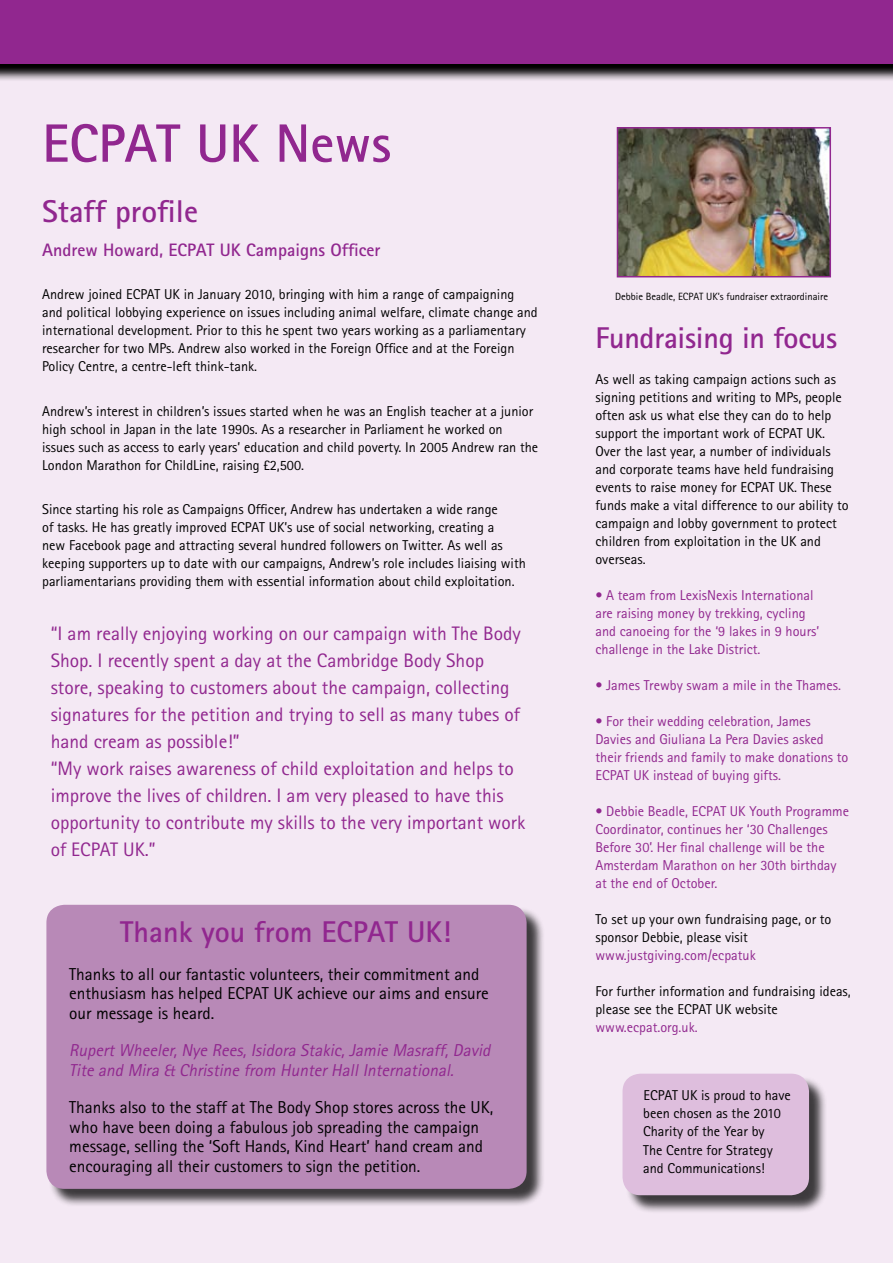
<style>
.page{position:relative;width:893px;height:1263px;background:#fff}
.page>*{position:absolute;margin:0;border:0;box-sizing:border-box;transform-origin:0 0}
.t1{font:700 54px "Rotis Sans Serif";color:#91278f}
.t2{font:700 31.5px "Rotis Sans Serif";color:#91278f}
.t3{font:700 30px "Rotis Sans Serif";letter-spacing:-.01em;color:#91278f}
.t4{font:19.5px/27px "Rotis Sans Serif";color:#91278f}
.t5{font:700 18px "Rotis Sans Serif";color:#91278f}
.t6{font:17.25px/19.5px "Rotis Sans Serif";color:#000}
.t7{font:italic 17.25px/19.5px "Rotis Sans Serif";color:#91278f}
.t8{font:14.25px/18px "Rotis Sans Serif";color:#000}
.t9{font:14.25px/18px "Rotis Sans Serif";color:#91278f}
.t10{font:10.5px "Rotis Sans Serif";color:#000}
</style>
<div class="page">
<div style="left:0;top:61px;width:892px;height:1201px;background:#f4e9f4"></div>
<svg style="left:0;top:63px;width:892px;height:17px;background:#5e545e"></svg>
<div style="left:0;top:0;width:892px;height:63px;background:#91278f"></div>
<div style="left:49px;top:906px;width:496px;height:301px;background:#000;opacity:.75"></div>
<div style="left:46px;top:904px;width:480px;height:284px;background:#b889b7;border-radius:18px"></div>
<div style="left:624px;top:1075px;width:203px;height:138px;background:#000;opacity:.75"></div>
<div style="left:622px;top:1073px;width:186px;height:121px;background:#debedd;border-radius:18px"></div>
<img style="left:619px;top:130px;width:208px;height:144px">
<div style="left:616px;top:127px;width:214px;height:150px;border:2px solid #91278f"></div>
<h1 class="t1" style="left:42px;top:109px;width:350px">ECPAT UK News</h1>
<h2 class="t2" style="left:42px;top:191px;width:157px">Staff profile</h2>
<p class="t5" style="left:42px;top:239px;width:339px">Andrew Howard, ECPAT UK Campaigns Officer</p>
<p class="t8" style="left:42px;top:285px;width:497px">Andrew joined ECPAT UK in January 2010, bringing with him a range of campaigning and political lobbying experience on issues including animal welfare, climate change and international development. Prior to this he spent two years working as a parliamentary researcher for two MPs. Andrew also worked in the Foreign Office and at the Foreign Policy Centre, a centre-left think-tank.</p>
<p class="t8" style="left:42px;top:401px;width:497px">Andrew’s interest in children’s issues started when he was an English teacher at a junior high school in Japan in the late 1990s. As a researcher in Parliament he worked on issues such as access to early years’ education and child poverty. In 2005 Andrew ran the London Marathon for ChildLine, raising £2,500.</p>
<p class="t8" style="left:42px;top:500px;width:485px">Since starting his role as Campaigns Officer, Andrew has undertaken a wide range<br>of tasks. He has greatly improved ECPAT UK’s use of social networking, creating a<br>new Facebook page and attracting several hundred followers on Twitter. As well as keeping supporters up to date with our campaigns, Andrew’s role includes liaising with parliamentarians providing them with essential information about child exploitation.</p>
<p class="t4" style="left:51px;top:619px;width:476px">“I am really enjoying working on our campaign with The Body Shop. I recently spent a day at the Cambridge Body Shop store, speaking to customers about the campaign, collecting signatures for the petition and trying to sell as many tubes of hand cream as possible!”<br>“My work raises awareness of child exploitation and helps to improve the lives of children. I am very pleased to have this opportunity to contribute my skills to the very important work of ECPAT UK.”</p>
<h3 class="t3" style="left:120px;top:912px;width:332px">Thank you from ECPAT UK!</h3>
<p class="t6" style="left:69px;top:963px;width:421px">Thanks to all our fantastic volunteers, their commitment and enthusiasm has helped ECPAT UK achieve our aims and ensure our message is heard.</p>
<p class="t7" style="left:69px;top:1040px;width:426px">RupertWheeler,Nye Rees,Isidora Stakic,Jamie Masraff,David<br>Tite and Mira &amp; Christine from HunterHallInternational.</p>
<p class="t6" style="left:69px;top:1097px;width:425px">Thanks also to the staff at The Body Shop stores across the UK, who have been doing a fabulous job spreading the campaign message, selling the ‘Soft Hands, Kind Heart’ hand cream and encouraging all their customers to sign the petition.</p>
<p class="t10" style="left:614px;top:290px;width:214px">Debbie Beadle, ECPAT UK’s fundraiser extraordinaire</p>
<h3 class="t3" style="left:595px;top:318px;width:243px">Fundraising in focus</h3>
<p class="t8" style="left:595px;top:369px;width:254px">As well as taking campaign actions such as signing petitions and writing to MPs, people often ask us what else they can do to help support the important work of ECPAT UK.<br>Over the last year, a number of individuals and corporate teams have held fundraising events to raise money for ECPAT UK. These funds make a vital difference to our ability to campaign and lobby government to protect children from exploitation in the UK and overseas.</p>
<p class="t9" style="left:595px;top:585px;width:225px">• A team from LexisNexis International are raising money by trekking, cycling and canoeing for the ‘9 lakes in 9 hours’ challenge in the Lake District.</p>
<p class="t9" style="left:595px;top:675px;width:247px">• James Trewby swam a mile in the Thames.</p>
<p class="t9" style="left:595px;top:711px;width:254px">• For their wedding celebration, James Davies and Giuliana La Pera Davies asked their friends and family to make donations to ECPAT UK instead of buying gifts.</p>
<p class="t9" style="left:595px;top:801px;width:255px">• Debbie Beadle, ECPAT UK Youth Programme Coordinator, continues her ‘30 Challenges Before 30’. Her final challenge will be the Amsterdam Marathon on her 30th birthday at the end of October.</p>
<p class="t8" style="left:595px;top:909px;width:237px">To set up your own fundraising page, or to sponsor Debbie, please visit</p>
<p class="t9" style="left:595px;top:945px;width:162px">www.justgiving.com/ecpatuk</p>
<p class="t8" style="left:595px;top:981px;width:257px">For further information and fundraising ideas, please see the ECPAT UK website</p>
<p class="t9" style="left:595px;top:1017px;width:104px">www.ecpat.org.uk.</p>
<p class="t8" style="left:643px;top:1086px;width:149px">ECPAT UK is proud to have been chosen as the 2010<br>Charity of the Year by<br>The Centre for Strategy and Communications!</p>
</div>
